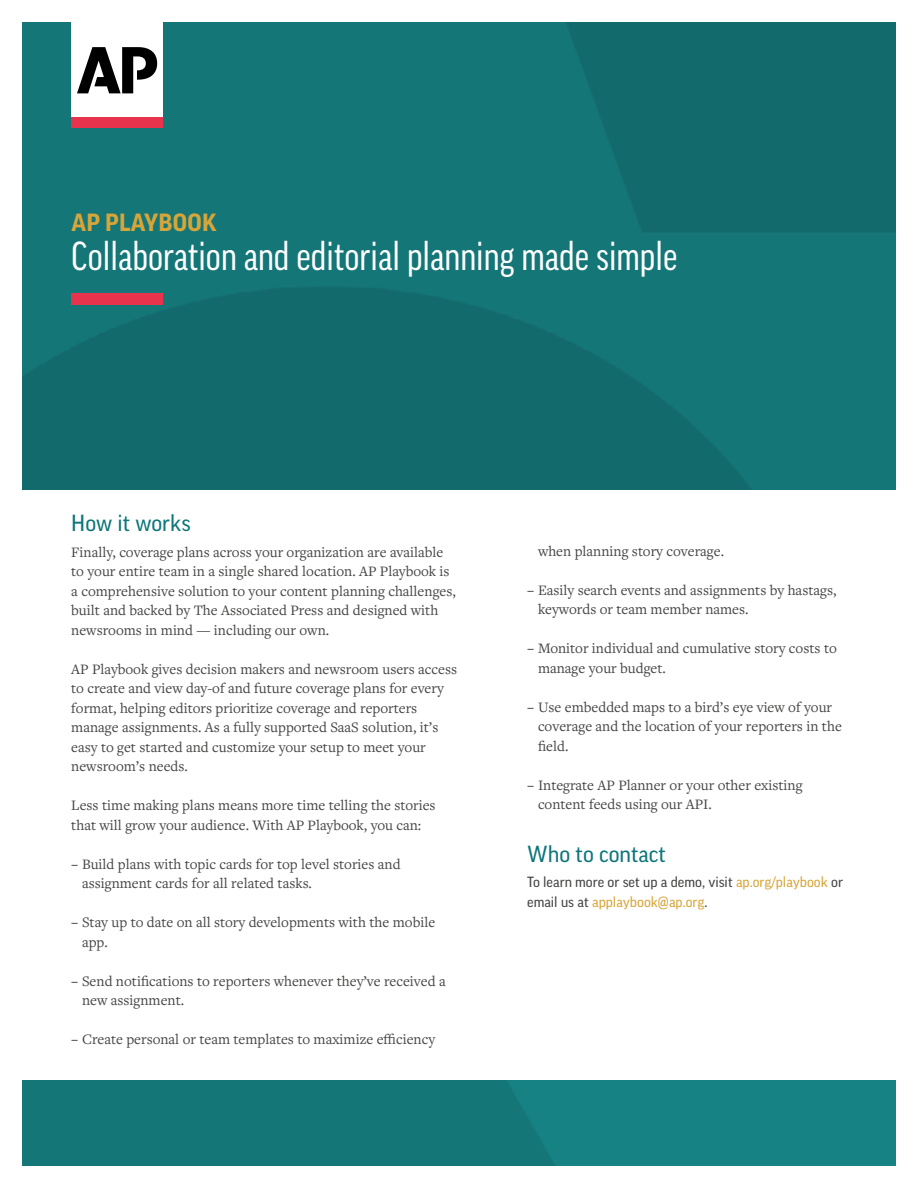
<style>
.page{position:relative;width:918px;height:1188px;background:#fff}
.page>*{position:absolute;margin:0;border:0;box-sizing:border-box;transform-origin:0 0}
.t1{font:condensed 39px "Good OT";color:#fff}
.t2{font:700 24px "Good OT";letter-spacing:.01em;color:#d7a538}
.t3{font:22.5px "Good OT";color:#0d767a}
.t4{font:15px/19.5px "Freight Text Pro";color:#434342}
.t5{font:14.25px/19.5px "Good OT";color:#434342}
.s1{font-weight:700}
.s2{color:#d7a538}
</style>
<div class="page">
<img style="left:22px;top:1081px;width:874px;height:85px">
<img style="left:22px;top:22px;width:874px;height:468px">
<div style="left:71px;top:22px;width:92px;height:95px;background:#fff"></div>
<div style="left:71px;top:117px;width:92px;height:11px;background:#e7344c"></div>
<svg style="left:77px;top:47px;width:80px;height:46px"></svg>
<div style="left:71px;top:294px;width:92px;height:11px;background:#e7344c"></div>
<h2 class="t2" style="left:71px;top:209px;width:147px">AP PLAYBOOK</h2>
<h1 class="t1" style="left:71px;top:235px;width:608px">Collaboration and editorial planning made simple</h1>
<h3 class="t3" style="left:71px;top:511px;width:121px">How it works</h3>
<p class="t4" style="left:71px;top:542px;width:386px">Finally, coverage plans across your organization are available to your entire team in a single shared location. AP Playbook is a comprehensive solution to your content planning challenges, built and backed by The Associated Press and designed with newsrooms in mind — including our own.</p>
<p class="t4" style="left:71px;top:659px;width:387px">AP Playbook gives decision makers and newsroom users access to create and view day-of and future coverage plans for every format, helping editors prioritize coverage and reporters manage assignments. As a fully supported SaaS solution, it’s easy to get started and customize your setup to meet your newsroom’s needs.</p>
<p class="t4" style="left:71px;top:795px;width:366px">Less time making plans means more time telling the stories that will grow your audience. With AP Playbook, you can:</p>
<p class="t4" style="left:82px;top:854px;width:320px;text-indent:-11px"><span class="s1">–</span> Build plans with topic cards for top level stories and assignment cards for all related tasks.</p>
<p class="t4" style="left:82px;top:912px;width:355px;text-indent:-11px"><span class="s1">–</span> Stay up to date on all story developments with the mobile app.</p>
<p class="t4" style="left:82px;top:971px;width:365px;text-indent:-11px"><span class="s1">–</span> Send notifications to reporters whenever they’ve received a new assignment.</p>
<p class="t4" style="left:71px;top:1029px;width:366px"><span class="s1">–</span> Create personal or team templates to maximize efficiency</p>
<p class="t4" style="left:538px;top:541px;width:188px">when planning story coverage.</p>
<p class="t4" style="left:538px;top:580px;width:300px;text-indent:-11px"><span class="s1">–</span> Easily search events and assignments by hastags, keywords or team member names.</p>
<p class="t4" style="left:538px;top:638px;width:300px;text-indent:-11px"><span class="s1">–</span> Monitor individual and cumulative story costs to manage your budget.</p>
<p class="t4" style="left:538px;top:697px;width:305px;text-indent:-11px"><span class="s1">–</span> Use embedded maps to a bird’s eye view of your coverage and the location of your reporters in the field.</p>
<p class="t4" style="left:538px;top:775px;width:266px;text-indent:-11px"><span class="s1">–</span> Integrate AP Planner or your other existing content feeds using our API.</p>
<h3 class="t3" style="left:527px;top:842px;width:140px">Who to contact</h3>
<p class="t5" style="left:527px;top:873px;width:317px">To learn more or set up a demo, visit <span class="s2">ap.org/playbook</span> or email us at <span class="s2">applaybook@ap.org</span>.</p>
</div>
